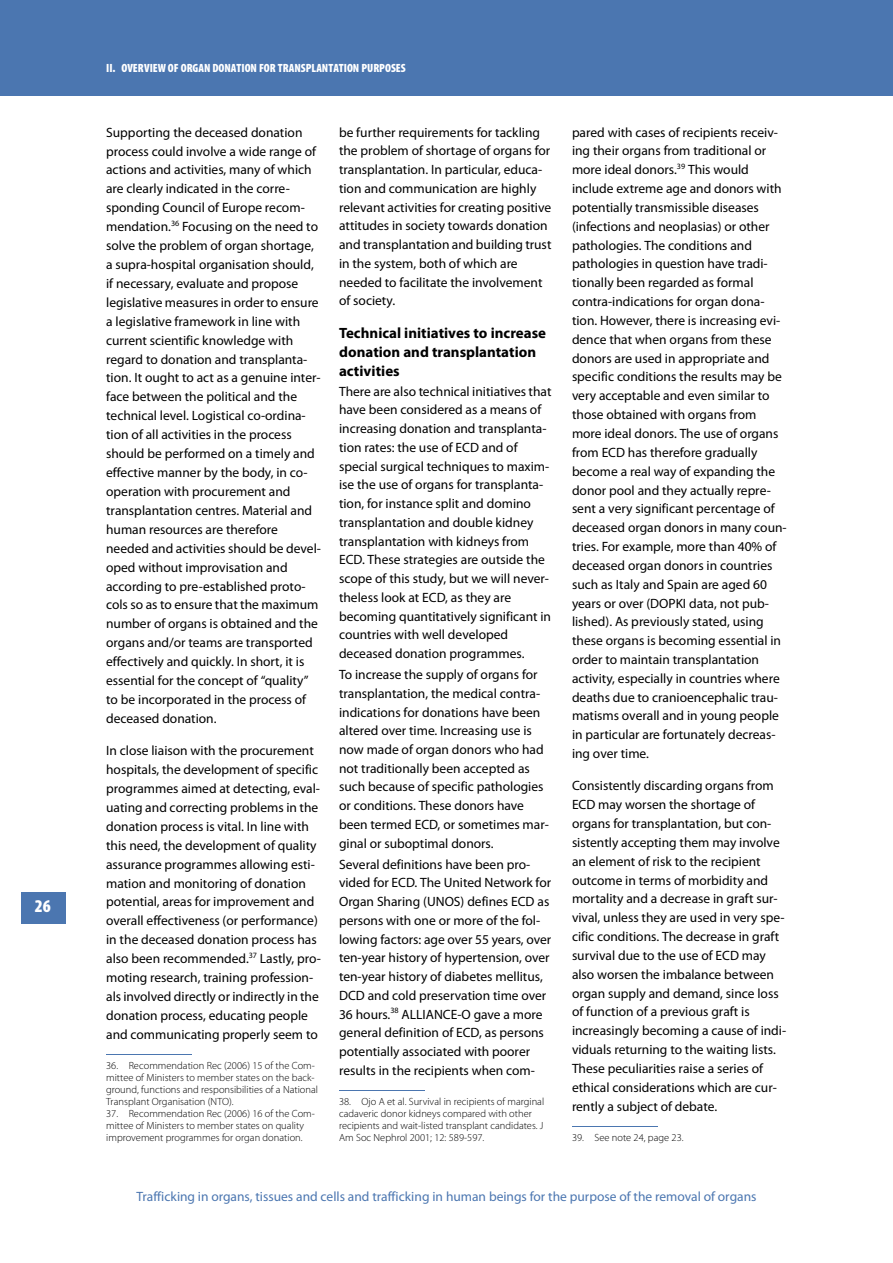
<style>
.page{position:relative;width:893px;height:1263px;background:#fff}
.page>*{position:absolute;margin:0;border:0;box-sizing:border-box;transform-origin:0 0}
.t1{font:900 condensed 18px "Myriad Pro";color:#fff}
.t2{font:700 15px/18.8px "Myriad Pro";color:#000}
.t3{font:13.5px/18.9px "Myriad Pro";color:#000}
.t4{font:13.5px "Myriad Pro";color:#4b76b0}
.t5{font:900 condensed 12px "Myriad Pro";color:#fff}
.t6{font:300 10.5px/12px "Myriad Pro";color:#000}
</style>
<div class="page">
<div style="left:0;top:0;width:892px;height:96px;background:#4b76b0"></div>
<div style="left:21px;top:893px;width:45px;height:30px;background:#4b76b0"></div>
<hr style="left:21px;top:923px;width:45px;height:1px;background:#4b76b0">
<hr style="left:106px;top:1054px;width:86px;height:1px;background:#4b76b0">
<hr style="left:339px;top:1090px;width:85px;height:1px;background:#4b76b0">
<hr style="left:572px;top:1126px;width:85px;height:1px;background:#4b76b0">
<h1 class="t1" style="left:35px;top:900px;width:18px">26</h1>
<p class="t5" style="left:106px;top:63px;width:301px">II. OVERVIEW OF ORGAN DONATION FOR TRANSPLANTATION PURPOSES</p>
<p class="t3" style="left:339px;top:124px;width:214px">be further requirements for tackling the problem of shortage of organs for transplantation. In particular, educa&shy;tion and communication are highly relevant activities for creating positive attitudes in society towards donation and transplantation and building trust in the system, both of which are needed to facilitate the involvement of society.</p>
<p class="t2" style="left:339px;top:325px;width:208px">Technical initiatives to increase donation and transplantation activities</p>
<p class="t3" style="left:339px;top:383px;width:214px">There are also technical initiatives that have been considered as a means of increasing donation and transplanta&shy;tion rates: the use of ECD and of special surgical techniques to maxim&shy;ise the use of organs for transplanta&shy;tion, for instance split and domino transplantation and double kidney transplantation with kidneys from ECD. These strategies are outside the scope of this study, but we will never&shy;theless look at ECD, as they are becoming quantitatively significant in countries with well developed deceased donation programmes.</p>
<p class="t3" style="left:339px;top:666px;width:211px">To increase the supply of organs for transplantation, the medical contra&shy;indications for donations have been altered over time. Increasing use is now made of organ donors who had not traditionally been accepted as such because of specific pathologies or conditions. These donors have been termed ECD, or sometimes mar&shy;ginal or suboptimal donors.</p>
<p class="t3" style="left:339px;top:856px;width:214px">Several definitions have been pro&shy;vided for ECD. The United Network for Organ Sharing (UNOS) defines ECD as persons with one or more of the fol&shy;lowing factors: age over 55 years, over ten-year history of hypertension, over ten-year history of diabetes mellitus, DCD and cold preservation time over 36 hours.<sup>38</sup> ALLIANCE-O gave a more general definition of ECD, as persons potentially associated with poorer results in the recipients when com-</p>
<p class="t3" style="left:106px;top:124px;width:216px">Supporting the deceased donation process could involve a wide range of actions and activities, many of which are clearly indicated in the corre&shy;sponding Council of Europe recom&shy;mendation.<sup>36</sup> Focusing on the need to solve the problem of organ shortage, a supra-hospital organisation should, if necessary, evaluate and propose legislative measures in order to ensure a legislative framework in line with current scientific knowledge with regard to donation and transplanta&shy;tion. It ought to act as a genuine inter&shy;face between the political and the technical level. Logistical co-ordina&shy;tion of all activities in the process should be performed on a timely and effective manner by the body, in co&shy;operation with procurement and transplantation centres. Material and human resources are therefore needed and activities should be devel&shy;oped without improvisation and according to pre-established proto&shy;cols so as to ensure that the maximum number of organs is obtained and the organs and/or teams are transported effectively and quickly. In short, it is essential for the concept of “quality” to be incorporated in the process of deceased donation.</p>
<p class="t3" style="left:106px;top:742px;width:216px">In close liaison with the procurement hospitals, the development of specific programmes aimed at detecting, eval&shy;uating and correcting problems in the donation process is vital. In line with this need, the development of quality assurance programmes allowing esti&shy;mation and monitoring of donation potential, areas for improvement and overall effectiveness (or performance) in the deceased donation process has also been recommended.<sup>37</sup> Lastly, pro&shy;moting research, training profession&shy;als involved directly or indirectly in the donation process, educating people and communicating properly seem to</p>
<p class="t6" style="left:106px;top:1060px;width:213px">36. Recommendation Rec (2006) 15 of the Com&shy;mittee of Ministers to member states on the back&shy;ground, functions and responsibilities of a National Transplant Organisation (NTO).</p>
<p class="t6" style="left:106px;top:1108px;width:210px">37. Recommendation Rec (2006) 16 of the Com&shy;mittee of Ministers to member states on quality improvement programmes for organ donation.</p>
<p class="t6" style="left:339px;top:1096px;width:207px">38. Ojo A et al. Survival in recipients of marginal cadaveric donor kidneys compared with other recipients and wait-listed transplant candidates. J Am Soc Nephrol 2001; 12: 589-597.</p>
<p class="t3" style="left:572px;top:124px;width:216px">pared with cases of recipients receiv&shy;ing their organs from traditional or more ideal donors.<sup>39</sup> This would include extreme age and donors with potentially transmissible diseases (infections and neoplasias) or other pathologies. The conditions and pathologies in question have tradi&shy;tionally been regarded as formal contra-indications for organ dona&shy;tion. However, there is increasing evi&shy;dence that when organs from these donors are used in appropriate and specific conditions the results may be very acceptable and even similar to those obtained with organs from more ideal donors. The use of organs from ECD has therefore gradually become a real way of expanding the donor pool and they actually repre&shy;sent a very significant percentage of deceased organ donors in many coun&shy;tries. For example, more than 40% of deceased organ donors in countries such as Italy and Spain are aged 60 years or over (DOPKI data, not pub&shy;lished). As previously stated, using these organs is becoming essential in order to maintain transplantation activity, especially in countries where deaths due to cranioencephalic trau&shy;matisms overall and in young people in particular are fortunately decreas&shy;ing over time.</p>
<p class="t3" style="left:572px;top:778px;width:216px">Consistently discarding organs from ECD may worsen the shortage of organs for transplantation, but con&shy;sistently accepting them may involve an element of risk to the recipient outcome in terms of morbidity and mortality and a decrease in graft sur&shy;vival, unless they are used in very spe&shy;cific conditions. The decrease in graft survival due to the use of ECD may also worsen the imbalance between organ supply and demand, since loss of function of a previous graft is increasingly becoming a cause of indi&shy;viduals returning to the waiting lists.<br>These peculiarities raise a series of ethical considerations which are cur&shy;rently a subject of debate.</p>
<p class="t6" style="left:572px;top:1132px;width:113px">39. See note 24, page 23.</p>
<p class="t4" style="left:136px;top:1192px;width:621px">Trafficking in organs, tissues and cells and trafficking in human beings for the purpose of the removal of organs</p>
</div>
